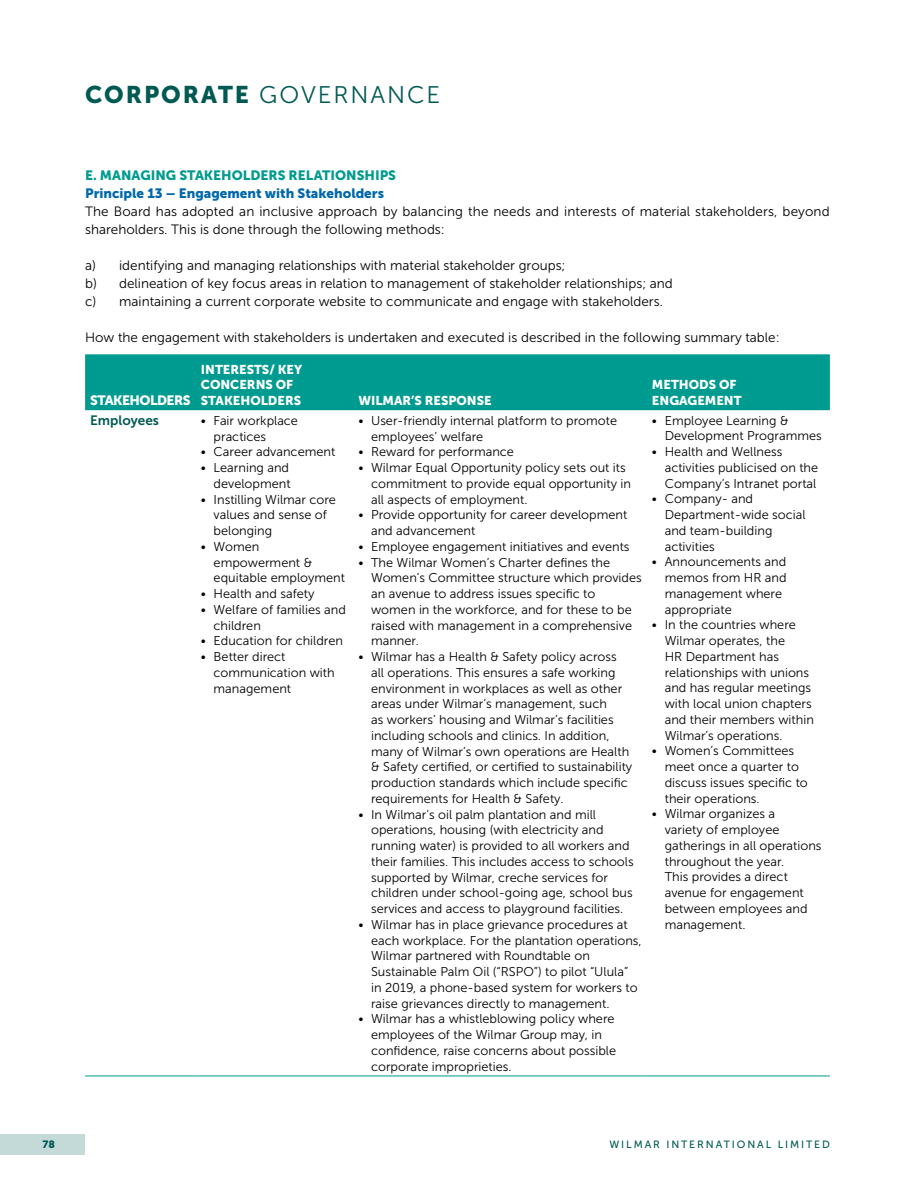
<style>
.page{position:relative;width:915px;height:1191px;background:#fff}
.page>*{position:absolute;margin:0;border:0;box-sizing:border-box;transform-origin:0 0}
.t1{font:24px "Museo Sans 300";letter-spacing:.08em;color:#005952}
.t2{font:13.5px/18px "Museo Sans 300";color:#000}
.t3{font:13.5px "Museo Sans 900";color:#0068ac}
.t4{font:13.5px "Museo Sans 900";color:#009b90}
.t5{font:13.5px "Museo Sans 900";letter-spacing:-.04em;color:#fff}
.t6{font:13.5px "Museo Sans 700";color:#005952}
.t7{font:12.75px/15.8px "Museo Sans 300";color:#000}
.t8{font:12.75px/15.8px "Museo Sans 900";color:#fff}
.t9{font:10.5px "Museo Sans 500";letter-spacing:.18em;color:#005952}
.t10{font:10.5px "Museo Sans 900";color:#005952}
.s1{font-family:"Museo Sans 900"}
</style>
<div class="page">
<div style="left:85px;top:354px;width:744px;height:56px;background:#009b90"></div>
<hr style="left:85px;top:1075px;width:111px;height:1px;background:#009b90">
<hr style="left:196px;top:1075px;width:157px;height:1px;background:#009b90">
<hr style="left:353px;top:1075px;width:293px;height:1px;background:#009b90">
<hr style="left:646px;top:1075px;width:183px;height:1px;background:#009b90">
<div style="left:0;top:1134px;width:85px;height:20px;background:#c4dad9"></div>
<h1 class="t1" style="left:85px;top:82px;width:356px"><span class="s1">CORPORATE</span> GOVERNANCE</h1>
<p class="t4" style="left:85px;top:168px;width:312px">E. MANAGING STAKEHOLDERS RELATIONSHIPS</p>
<p class="t3" style="left:85px;top:186px;width:300px">Principle 13 – Engagement with Stakeholders</p>
<p class="t2" style="left:85px;top:203px;width:745px">The Board has adopted an inclusive approach by balancing the needs and interests of material stakeholders, beyond shareholders. This is done through the following methods:</p>
<p class="t2" style="left:85px;top:257px;width:589px">a) identifying and managing relationships with material stakeholder groups;<br>b) delineation of key focus areas in relation to management of stakeholder relationships; and c) maintaining a current corporate website to communicate and engage with stakeholders.</p>
<p class="t2" style="left:85px;top:329px;width:695px">How the engagement with stakeholders is undertaken and executed is described in the following summary table:</p>
<p class="t5" style="left:90px;top:393px;width:102px">STAKEHOLDERS</p>
<p class="t8" style="left:201px;top:361px;width:103px">INTERESTS/ KEY<br>CONCERNS OF<br>STAKEHOLDERS</p>
<p class="t6" style="left:90px;top:413px;width:70px">Employees</p>
<p class="t7" style="left:213px;top:413px;width:86px;text-indent:-13px">• Fair workplace practices</p>
<p class="t7" style="left:201px;top:444px;width:136px">• Career advancement</p>
<p class="t7" style="left:201px;top:460px;width:91px;text-align:right">• Learning and development</p>
<p class="t7" style="left:213px;top:491px;width:124px;text-indent:-13px">• Instilling Wilmar core values and sense of belonging</p>
<p class="t7" style="left:213px;top:539px;width:133px;text-indent:-13px">• Women empowerment &amp; equitable employment</p>
<p class="t7" style="left:201px;top:586px;width:115px">• Health and safety</p>
<p class="t7" style="left:213px;top:601px;width:134px;text-indent:-13px">• Welfare of families and children</p>
<p class="t7" style="left:201px;top:633px;width:143px">• Education for children</p>
<p class="t7" style="left:213px;top:649px;width:123px;text-indent:-13px">• Better direct communication with management</p>
<p class="t8" style="left:358px;top:393px;width:135px">WILMAR’S RESPONSE</p>
<p class="t7" style="left:371px;top:412px;width:247px;text-indent:-13px">• User-friendly internal platform to promote employees’ welfare</p>
<p class="t7" style="left:358px;top:444px;width:157px">• Reward for performance</p>
<p class="t7" style="left:371px;top:460px;width:261px;text-indent:-13px">• Wilmar Equal Opportunity policy sets out its commitment to provide equal opportunity in all aspects of employment.</p>
<p class="t7" style="left:371px;top:507px;width:257px;text-indent:-13px">• Provide opportunity for career development and advancement</p>
<p class="t7" style="left:358px;top:538px;width:273px">• Employee engagement initiatives and events</p>
<p class="t7" style="left:371px;top:554px;width:272px;text-indent:-13px">• The Wilmar Women’s Charter defines the Women’s Committee structure which provides an avenue to address issues specific to women in the workforce, and for these to be raised with management in a comprehensive manner.</p>
<p class="t7" style="left:371px;top:649px;width:263px;text-indent:-13px">• Wilmar has a Health &amp; Safety policy across all operations. This ensures a safe working environment in workplaces as well as other areas under Wilmar’s management, such<br>as workers’ housing and Wilmar’s facilities including schools and clinics. In addition, many of Wilmar’s own operations are Health &amp; Safety certified, or certified to sustainability production standards which include specific requirements for Health &amp; Safety.</p>
<p class="t7" style="left:371px;top:806px;width:264px;text-indent:-13px">• In Wilmar’s oil palm plantation and mill operations, housing (with electricity and running water) is provided to all workers and their families. This includes access to schools supported by Wilmar, creche services for children under school-going age, school bus services and access to playground facilities.</p>
<p class="t7" style="left:371px;top:916px;width:272px;text-indent:-13px">• Wilmar has in place grievance procedures at each workplace. For the plantation operations, Wilmar partnered with Roundtable on Sustainable Palm Oil (“RSPO”) to pilot “Ulula” in 2019, a phone-based system for workers to raise grievances directly to management.</p>
<p class="t7" style="left:371px;top:1011px;width:246px;text-indent:-13px">• Wilmar has a whistleblowing policy where employees of the Wilmar Group may, in confidence, raise concerns about possible corporate improprieties.</p>
<p class="t8" style="left:651px;top:377px;width:91px">METHODS OF<br>ENGAGEMENT</p>
<p class="t7" style="left:664px;top:412px;width:158px;text-indent:-13px">• Employee Learning &amp;<br>Development Programmes</p>
<p class="t7" style="left:664px;top:444px;width:155px;text-indent:-13px">• Health and Wellness activities publicised on the<br>Company’s Intranet portal</p>
<p class="t7" style="left:664px;top:491px;width:142px;text-indent:-13px">• Company- and<br>Department-wide social and team-building activities</p>
<p class="t7" style="left:664px;top:554px;width:123px;text-indent:-13px">• Announcements and memos from HR and management where appropriate</p>
<p class="t7" style="left:664px;top:617px;width:151px;text-indent:-13px">• In the countries where<br>Wilmar operates, the<br>HR Department has relationships with unions and has regular meetings with local union chapters and their members within<br>Wilmar’s operations.</p>
<p class="t7" style="left:664px;top:743px;width:145px;text-indent:-13px">• Women’s Committees meet once a quarter to discuss issues specific to their operations.</p>
<p class="t7" style="left:664px;top:806px;width:158px;text-indent:-13px">• Wilmar organizes a<br>variety of employee gatherings in all operations throughout the year.<br>This provides a direct avenue for engagement between employees and management.</p>
<p class="t10" style="left:43px;top:1138px;width:14px">78</p>
<p class="t9" style="left:609px;top:1139px;width:222px">WILMAR INTERNATIONAL LIMITED</p>
</div>
